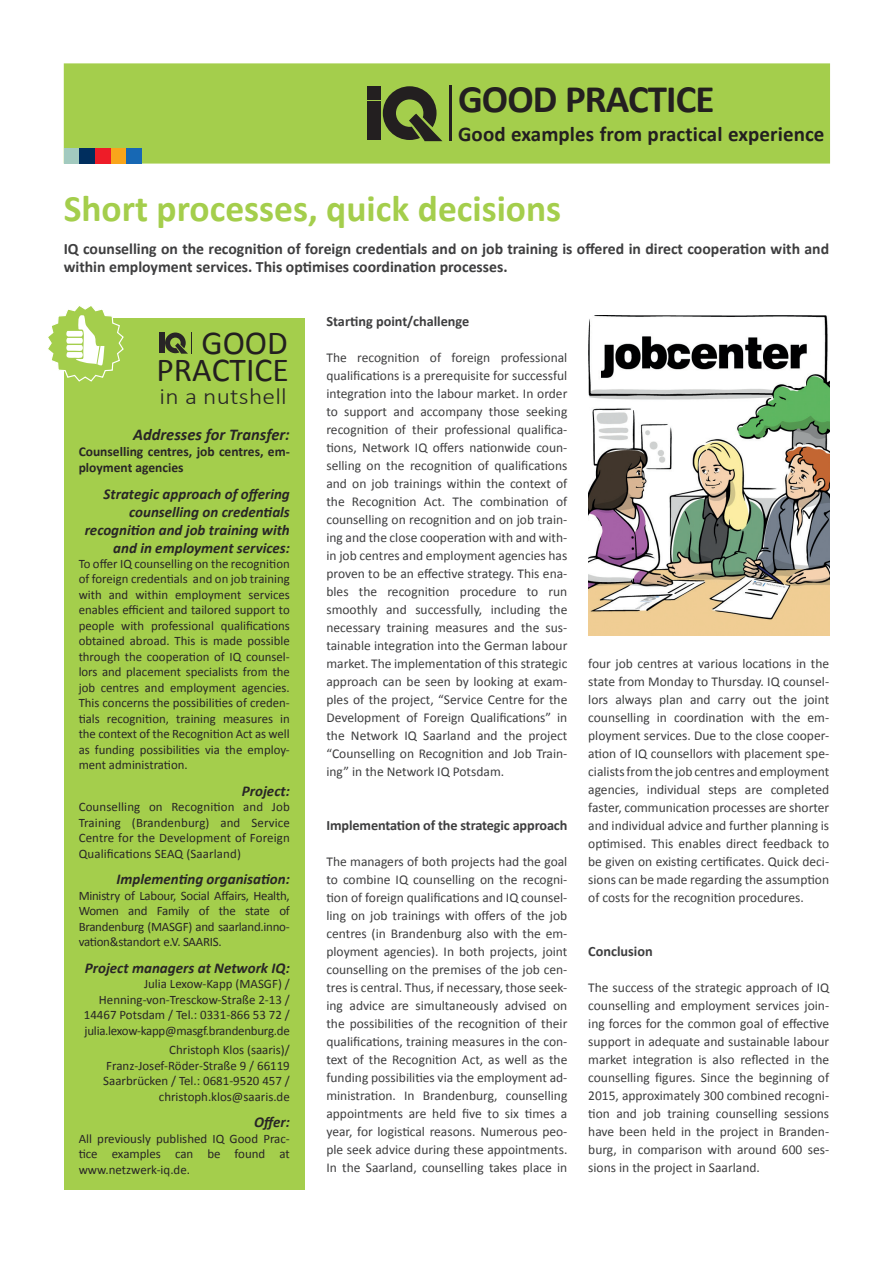
<style>
.page{position:relative;width:893px;height:1263px;background:#fff}
.page>*{position:absolute;margin:0;border:0;box-sizing:border-box;transform-origin:0 0}
.t1{font:700 39px "Calibri";letter-spacing:-.025em;color:#231f20}
.t2{font:700 37.5px "Calibri";color:#a4ce4c}
.t3{font:33.6px/27.2px "Calibri";color:#231f20;text-align:right}
.t4{font:300 22.95px "Calibri";letter-spacing:.01em;color:#282526;scale:1.11 1}
.t5{font:700 21px "Calibri";letter-spacing:.005em;color:#231f20}
.t6{font:italic 700 16.5px "Calibri";color:#282526}
.t7{font:700 15.75px/18px "Calibri";color:#3e3e3f}
.t8{font:italic 700 15px/18px "Calibri";color:#282526;text-align:right}
.t9{font:700 14.25px "Calibri";letter-spacing:-.01em;color:#3e3e3f}
.t10{font:13.5px/18px "Calibri";color:#3e3e3f;text-align:justify}
.t11{font:700 13.5px/16.2px "Calibri";color:#282526}
.t12{font:12.9px/15.5px "Calibri";color:#282526;text-align:justify}
</style>
<div class="page">
<div style="left:64px;top:318px;width:241px;height:872px;background:#a4ce4c"></div>
<div style="left:64px;top:63px;width:766px;height:101px;background:#a4ce4c"></div>
<div style="left:95px;top:148px;width:16px;height:16px;background:#ee1c28"></div>
<div style="left:64px;top:148px;width:15px;height:16px;background:#a2cabf"></div>
<div style="left:111px;top:148px;width:15px;height:16px;background:#f9a51b"></div>
<div style="left:126px;top:148px;width:16px;height:16px;background:#1768b4"></div>
<div style="left:79px;top:148px;width:16px;height:16px;background:#002e5e"></div>
<svg style="left:48px;top:306px;width:76px;height:76px"></svg>
<svg style="left:159px;top:332px;width:33px;height:22px"></svg>
<img style="left:588px;top:316px;width:241px;height:319px">
<div style="left:368px;top:102px;width:13px;height:38px;background:#231f20"></div>
<div style="left:368px;top:86px;width:13px;height:13px;background:#231f20"></div>
<svg style="left:383px;top:86px;width:59px;height:55px"></svg>
<hr style="left:450px;top:86px;width:2px;height:55px;background:#231f20">
<h1 class="t1" style="left:458px;top:74px;width:258px">GOOD PRACTICE</h1>
<h3 class="t5" style="left:458px;top:120px;width:368px">Good examples from practical experience</h3>
<h2 class="t2" style="left:64px;top:184px;width:499px">Short processes, quick decisions</h2>
<p class="t7" style="left:64px;top:239px;width:767px">IQ counselling on the recognition of foreign credentials and on job training is offered in direct cooperation with and within employment services. This optimises coordination processes.</p>
<h3 class="t3" style="left:157px;top:329px;width:134px">GOOD<br>PRACTICE</h3>
<h3 class="t4" style="left:160px;top:382px;width:116px">in a nutshell</h3>
<p class="t6" style="left:133px;top:424px;width:158px">Addresses for Transfer:</p>
<p class="t11" style="left:79px;top:443px;width:213px">Counselling centres, job centres, em&shy;ployment agencies</p>
<p class="t8" style="left:85px;top:485px;width:207px">Strategic approach of offering counselling on credentials recognition and job training with and in employment services:</p>
<p class="t12" style="left:79px;top:556px;width:213px">To offer IQ counselling on the recognition of foreign credentials and on job training with and within employment services enables efficient and tailored support to people with professional qualifications obtained abroad. This is made possible through the cooperation of IQ counsel&shy;lors and placement specialists from the job centres and employment agencies.<br>This concerns the possibilities of creden&shy;tials recognition, training measures in the context of the Recognition Act as well as funding possibilities via the employ&shy;ment administration.</p>
<p class="t8" style="left:242px;top:782px;width:49px">Project:</p>
<p class="t12" style="left:79px;top:799px;width:213px">Counselling on Recognition and Job Training (Brandenburg) and Service Centre for the Development of Foreign Qualifications SEAQ (Saarland)</p>
<p class="t8" style="left:116px;top:870px;width:175px">Implementing organisation:</p>
<p class="t12" style="left:79px;top:888px;width:213px">Ministry of Labour, Social Affairs, Health, Women and Family of the state of Brandenburg (MASGF) and saarland.inno&shy;vation&amp;standort e.V. SAARIS.</p>
<p class="t8" style="left:85px;top:959px;width:206px">Project managers at Network IQ:</p>
<p class="t12" style="left:84px;top:976px;width:208px;text-align:right">Julia Lexow-Kapp (MASGF) / Henning-von-Tresckow-Straße 2-13 / 14467 Potsdam / Tel.: 0331-866 53 72 / julia.lexow-kapp@masgf.brandenburg.de</p>
<p class="t12" style="left:103px;top:1042px;width:188px;text-align:right">Christoph Klos (saaris)/<br>Franz-Josef-Röder-Straße 9 / 66119<br>Saarbrücken / Tel.: 0681-9520 457 / christoph.klos@saaris.de</p>
<p class="t8" style="left:254px;top:1113px;width:37px">Offer:</p>
<p class="t12" style="left:79px;top:1131px;width:213px">All previously published IQ Good Prac&shy;tice examples can be found at www.netzwerk-iq.de.</p>
<p class="t9" style="left:326px;top:312px;width:144px">Starting point/challenge</p>
<p class="t10" style="left:326px;top:348px;width:242px">The recognition of foreign professional qualifications is a prerequisite for successful integration into the labour market. In order to support and accompany those seeking recognition of their professional qualifica&shy;tions, Network IQ offers nationwide coun&shy;selling on the recognition of qualifications and on job trainings within the context of the Recognition Act. The combination of counselling on recognition and on job train&shy;ing and the close cooperation with and with&shy;in job centres and employment agencies has proven to be an effective strategy. This ena&shy;bles the recognition procedure to run smoothly and successfully, including the necessary training measures and the sus&shy;tainable integration into the German labour market. The implementation of this strategic approach can be seen by looking at exam&shy;ples of the project, “Service Centre for the Development of Foreign Qualifications” in the Network IQ Saarland and the project “Counselling on Recognition and Job Train&shy;ing” in the Network IQ Potsdam.</p>
<p class="t9" style="left:326px;top:816px;width:242px">Implementation of the strategic approach</p>
<p class="t10" style="left:326px;top:852px;width:242px">The managers of both projects had the goal to combine IQ counselling on the recogni&shy;tion of foreign qualifications and IQ counsel&shy;ling on job trainings with offers of the job centres (in Brandenburg also with the em&shy;ployment agencies). In both projects, joint counselling on the premises of the job cen&shy;tres is central. Thus, if necessary, those seek&shy;ing advice are simultaneously advised on the possibilities of the recognition of their qualifications, training measures in the con&shy;text of the Recognition Act, as well as the funding possibilities via the employment ad&shy;ministration. In Brandenburg, counselling appointments are held five to six times a year, for logistical reasons. Numerous peo&shy;ple seek advice during these appointments.<br>In the Saarland, counselling takes place in</p>
<p class="t10" style="left:588px;top:654px;width:242px">four job centres at various locations in the state from Monday to Thursday. IQ counsel&shy;lors always plan and carry out the joint counselling in coordination with the em&shy;ployment services. Due to the close cooper&shy;ation of IQ counsellors with placement spe&shy;cialists from the job centres and employment agencies, individual steps are completed faster, communication processes are shorter and individual advice and further planning is optimised. This enables direct feedback to be given on existing certificates. Quick deci&shy;sions can be made regarding the assumption of costs for the recognition procedures.</p>
<p class="t9" style="left:588px;top:942px;width:66px">Conclusion</p>
<p class="t10" style="left:588px;top:978px;width:242px">The success of the strategic approach of IQ counselling and employment services join&shy;ing forces for the common goal of effective support in adequate and sustainable labour market integration is also reflected in the counselling figures. Since the beginning of 2015, approximately 300 combined recogni&shy;tion and job training counselling sessions have been held in the project in Branden&shy;burg, in comparison with around 600 ses&shy;sions in the project in Saarland.</p>
</div>
